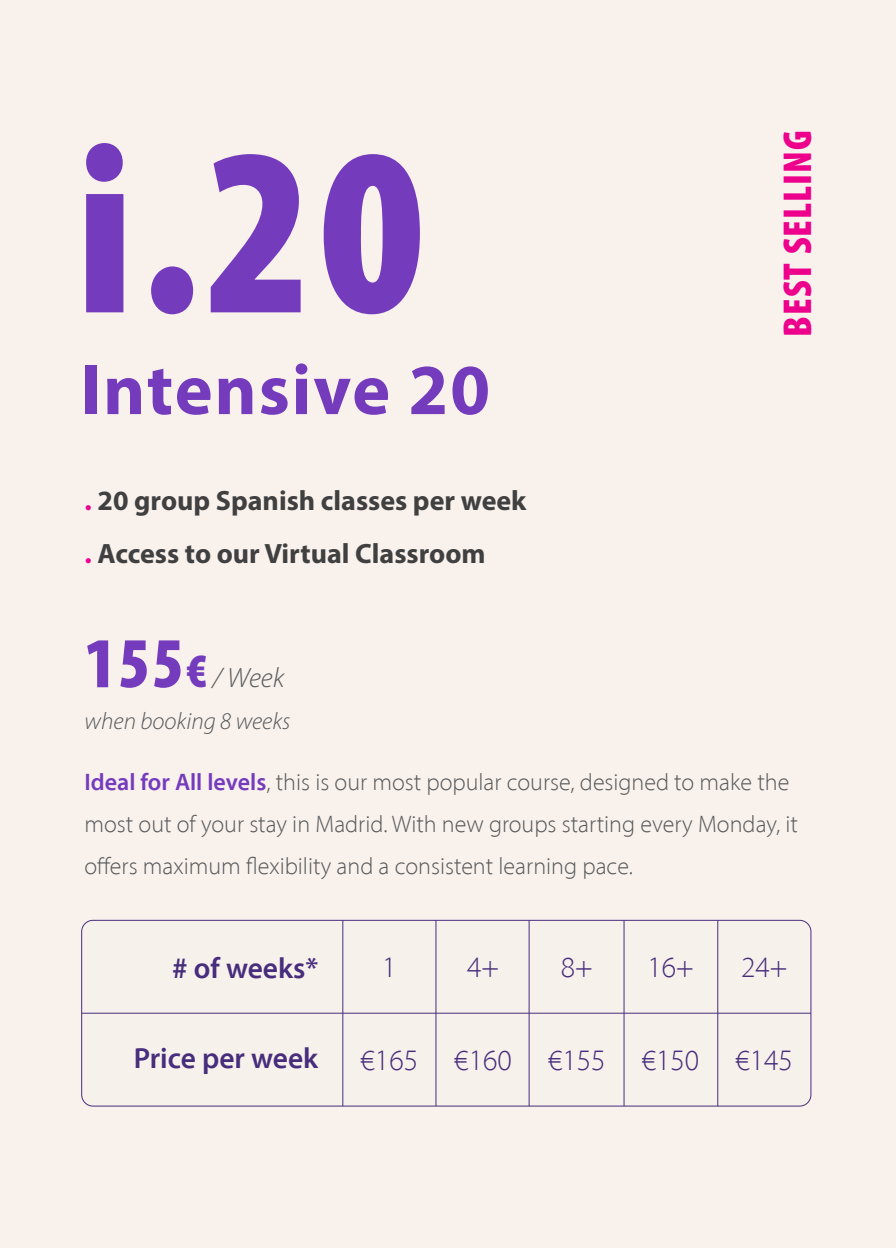
<style>
.page{position:relative;width:896px;height:1248px;background:#fff}
.page>*{position:absolute;margin:0;border:0;box-sizing:border-box;transform-origin:0 0}
.t1{font:900 condensed 240.4px "Myriad Pro";color:#753bbd}
.t2{font:700 72px "Myriad Pro";letter-spacing:.025em;color:#753bbd}
.t3{font:900 condensed 40.6px "Myriad Pro";letter-spacing:.025em;color:#ec008c}
.t4{font:300 29.4px "Myriad Pro";color:#472d7c}
.t5{font:600 29.4px "Myriad Pro";color:#472d7c}
.t6{font:700 28px/53px "Myriad Pro";color:#404041}
.t7{font:italic 300 28px "Myriad Pro";color:#58595b}
.t8{font:300 24px/42px "Myriad Pro";color:#58595b}
.t9{font:italic 300 24px "Myriad Pro";color:#58595b}
.s1{color:#ec008c}
.s2{font-weight:900;font-style:normal;font-stretch:condensed;font-size:72px;color:#753bbd}
.s3{font-weight:900;font-style:normal;font-stretch:condensed;font-size:48px;color:#753bbd}
.s4{font-weight:600;color:#753bbd}
</style>
<div class="page">
<div style="left:0;top:0;width:896px;height:1247px;background:#f8f1ec"></div>
<div style="left:81px;top:919px;width:730px;height:187px;border:1px solid #472d7c;border-radius:11px"></div>
<hr style="left:342px;top:920px;width:1px;height:185px;background:#472d7c">
<hr style="left:435px;top:920px;width:1px;height:185px;background:#472d7c">
<hr style="left:528px;top:920px;width:1px;height:185px;background:#472d7c">
<hr style="left:623px;top:920px;width:1px;height:185px;background:#472d7c">
<hr style="left:717px;top:920px;width:1px;height:185px;background:#472d7c">
<hr style="left:82px;top:1012px;width:729px;height:1px;background:#472d7c">
<h1 class="t1" style="left:76px;top:78px;width:350px">i.20</h1>
<h2 class="t2" style="left:81px;top:343px;width:411px">Intensive 20</h2>
<p class="t6" style="left:85px;top:473px;width:443px"><span class="s1">.</span> 20 group Spanish classes per week <span class="s1">.</span> Access to our Virtual Classroom</p>
<p class="t7" style="left:85px;top:661px;width:201px"><span class="s2">155</span><span class="s3">€</span> / Week</p>
<p class="t9" style="left:85px;top:706px;width:207px">when booking 8 weeks</p>
<h3 class="t3" style="left:771px;top:336px;width:208px;rotate:-90deg">BEST SELLING</h3>
<p class="t8" style="left:85px;top:760px;width:715px"><span class="s4">Ideal for All levels</span>, this is our most popular course, designed to make the most out of your stay in Madrid. With new groups starting every Monday, it offers maximum flexibility and a consistent learning pace.</p>
<p class="t5" style="left:172px;top:948px;width:147px"># of weeks*</p>
<p class="t5" style="left:134px;top:1039px;width:186px">Price per week</p>
<p class="t4" style="left:382px;top:949px;width:16px">1</p>
<p class="t4" style="left:467px;top:949px;width:33px">4+</p>
<p class="t4" style="left:561px;top:949px;width:33px">8+</p>
<p class="t4" style="left:647px;top:949px;width:48px">16+</p>
<p class="t4" style="left:741px;top:949px;width:48px">24+</p>
<p class="t4" style="left:360px;top:1042px;width:434px">€165 €160 €155 €150 €145</p>
</div>
